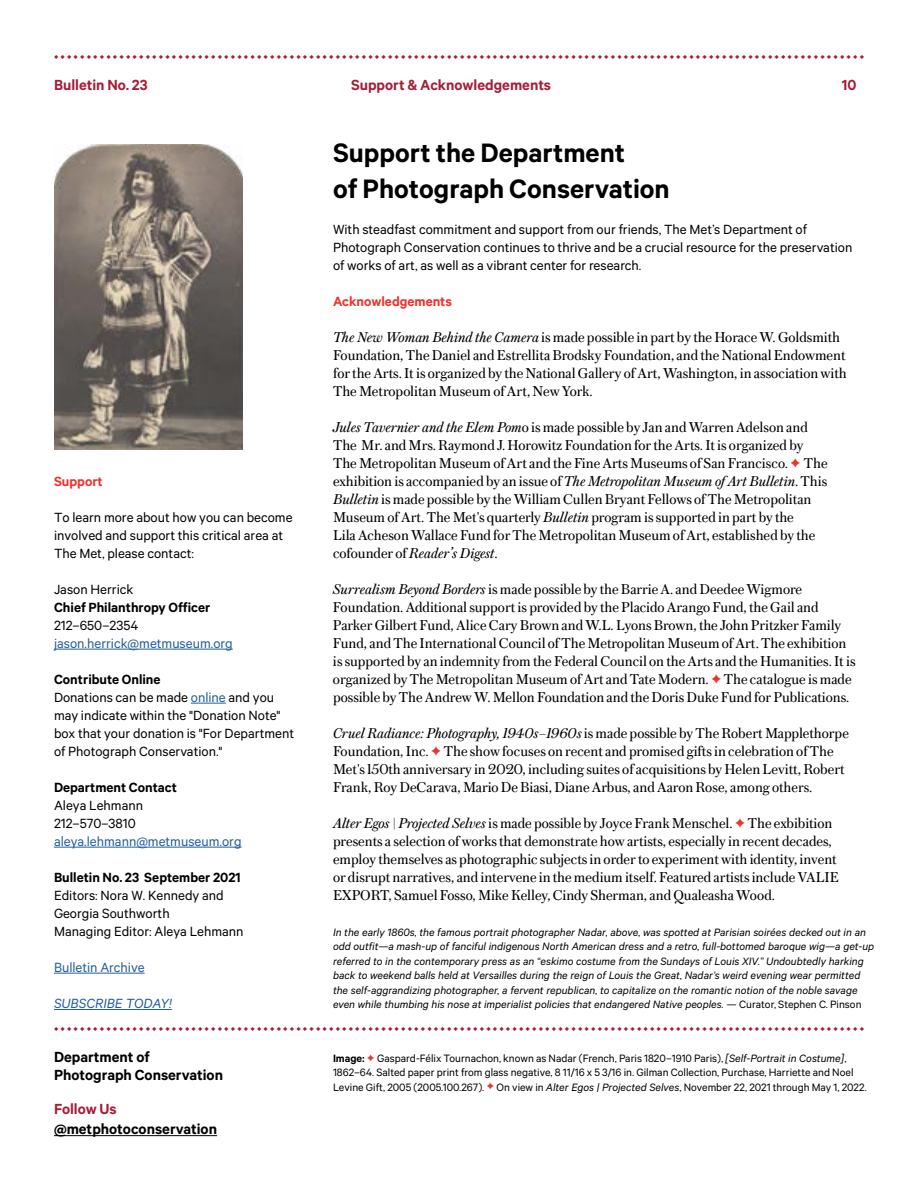
<style>
.page{position:relative;width:918px;height:1188px;background:#fff}
.page>*{position:absolute;margin:0;border:0;box-sizing:border-box;transform-origin:0 0}
.t1{font:700 30px/36px "The Met Sans Office";color:#000}
.t2{font:700 16.5px/18px "The Met Sans Office";color:#000}
.t3{font:700 16.5px "The Met Sans Office";color:#a41e37}
.t4{font:15px/18px "The Met Serif Office";color:#000}
.t5{font:15px/18px "The Met Sans Office";color:#000}
.t6{font:15px "The Met Sans Office";color:#215e9e}
.t7{font:700 15px "The Met Sans Office";color:#000}
.t8{font:700 15px "The Met Sans Office";color:#ee322d}
.t9{font:italic 15px "The Met Sans Office";color:#215e9e}
.t10{font:italic 12px/14.4px "The Met Sans Office";color:#000}
.t11{font:12px/14.4px "The Met Sans Office";color:#000}
.t12{font:700 6px "GT Alpina Betav 6";color:#a41e37}
.s1{font-weight:700}
.s2{color:#215e9e}
.s3{font-style:italic}
.s4{font-family:"GT Alpina Betav 6";font-weight:700;font-size:12px;color:#ee322d}
.s5{font-style:italic;font-size:16.5px}
.s6{font-style:normal}
.s7{font-family:"GT Alpina Betav 6";font-weight:700;font-size:9px;color:#ee322d}
</style>
<div class="page">
<hr style="left:54px;top:1135px;width:163px;height:1px;background:#000">
<hr style="left:54px;top:649px;width:179px;height:1px;background:#215e9e">
<hr style="left:191px;top:703px;width:35px;height:1px;background:#215e9e">
<hr style="left:54px;top:847px;width:188px;height:1px;background:#215e9e">
<hr style="left:54px;top:973px;width:91px;height:1px;background:#215e9e">
<hr style="left:54px;top:1009px;width:118px;height:1px;background:#215e9e">
<img style="left:54px;top:144px;width:189px;height:306px">
<p class="t12" style="left:54px;top:53px;width:812px">⬥ ⬥ ⬥ ⬥ ⬥ ⬥ ⬥ ⬥ ⬥ ⬥ ⬥ ⬥ ⬥ ⬥ ⬥ ⬥ ⬥ ⬥ ⬥ ⬥ ⬥ ⬥ ⬥ ⬥ ⬥ ⬥ ⬥ ⬥ ⬥ ⬥ ⬥ ⬥ ⬥ ⬥ ⬥ ⬥ ⬥ ⬥ ⬥ ⬥ ⬥ ⬥ ⬥ ⬥ ⬥ ⬥ ⬥ ⬥ ⬥ ⬥ ⬥ ⬥ ⬥ ⬥ ⬥ ⬥ ⬥ ⬥ ⬥ ⬥ ⬥ ⬥ ⬥ ⬥ ⬥ ⬥ ⬥ ⬥ ⬥ ⬥ ⬥ ⬥ ⬥ ⬥ ⬥ ⬥ ⬥ ⬥ ⬥ ⬥ ⬥ ⬥ ⬥ ⬥ ⬥ ⬥ ⬥ ⬥ ⬥ ⬥ ⬥ ⬥ ⬥ ⬥ ⬥ ⬥ ⬥ ⬥ ⬥ ⬥ ⬥ ⬥ ⬥ ⬥ ⬥ ⬥ ⬥ ⬥ ⬥ ⬥ ⬥ ⬥ ⬥ ⬥ ⬥ ⬥ ⬥ ⬥ ⬥ ⬥ ⬥ ⬥ ⬥ ⬥</p>
<p class="t3" style="left:54px;top:75px;width:95px">Bulletin No. 23</p>
<p class="t8" style="left:54px;top:472px;width:50px">Support</p>
<p class="t5" style="left:54px;top:508px;width:240px">To learn more about how you can become involved and support this critical area at<br>The Met, please contact:</p>
<p class="t5" style="left:54px;top:580px;width:81px">Jason Herrick</p>
<p class="t7" style="left:54px;top:598px;width:158px">Chief Philanthropy Officer</p>
<p class="t5" style="left:54px;top:616px;width:86px">212–650–2354</p>
<p class="t6" style="left:54px;top:635px;width:180px">jason.herrick@metmuseum.org</p>
<p class="t5" style="left:54px;top:670px;width:242px"><span class="s1">Contribute Online<br></span>Donations can be made <span class="s2">online</span> and you may indicate within the "Donation Note" box that your donation is "For Department of Photograph Conservation."</p>
<p class="t7" style="left:54px;top:778px;width:124px">Department Contact</p>
<p class="t5" style="left:54px;top:796px;width:91px">Aleya Lehmann<br>212–570–3810</p>
<p class="t6" style="left:54px;top:833px;width:189px">aleya.lehmann@metmuseum.org</p>
<p class="t7" style="left:54px;top:868px;width:188px">Bulletin No. 23 September 2021</p>
<p class="t5" style="left:54px;top:886px;width:191px">Editors: Nora W. Kennedy and<br>Georgia Southworth<br>Managing Editor: Aleya Lehmann</p>
<p class="t6" style="left:54px;top:959px;width:92px">Bulletin Archive</p>
<p class="t9" style="left:54px;top:995px;width:119px">SUBSCRIBE TODAY!</p>
<p class="t3" style="left:351px;top:75px;width:202px">Support &amp; Acknowledgements</p>
<p class="t3" style="left:842px;top:75px;width:16px">10</p>
<h1 class="t1" style="left:333px;top:134px;width:338px">Support the Department<br>of Photograph Conservation</h1>
<p class="t5" style="left:333px;top:220px;width:521px">With steadfast commitment and support from our friends, The Met’s Department of<br>Photograph Conservation continues to thrive and be a crucial resource for the preservation of works of art, as well as a vibrant center for research.</p>
<p class="t8" style="left:333px;top:292px;width:120px">Acknowledgements</p>
<p class="t4" style="left:333px;top:328px;width:515px"><span class="s3">The New Woman Behind the Camera</span> is made possible in part by the Horace W. Goldsmith Foundation, The Daniel and Estrellita Brodsky Foundation, and the National Endowment for the Arts. It is organized by the National Gallery of Art, Washington, in association with The Metropolitan Museum of Art, New York.</p>
<p class="t4" style="left:333px;top:418px;width:496px"><span class="s3">Jules Tavernier and the Elem Pom</span>o is made possible by Jan and Warren Adelson and The Mr. and Mrs. Raymond J. Horowitz Foundation for the Arts. It is organized by The Metropolitan Museum of Art and the Fine Arts Museums of San Francisco. <span class="s4">✦</span> The exhibition is accompanied by an issue of <span class="s3">The Metropolitan Museum of Art Bulletin</span>. This <span class="s3">Bulletin</span> is made possible by the William Cullen Bryant Fellows of The Metropolitan Museum of Art. The Met's quarterly <span class="s3">Bulletin</span> program is supported in part by the<br>Lila Acheson Wallace Fund for The Metropolitan Museum of Art, established by the cofounder of <span class="s3">Reader</span><span class="s5">’</span><span class="s3">s Digest</span>.</p>
<p class="t4" style="left:333px;top:580px;width:524px"><span class="s3">Surrealism Beyond Borders</span> is made possible by the Barrie A. and Deedee Wigmore Foundation. Additional support is provided by the Placido Arango Fund, the Gail and Parker Gilbert Fund, Alice Cary Brown and W.L. Lyons Brown, the John Pritzker Family Fund, and The International Council of The Metropolitan Museum of Art. The exhibition is supported by an indemnity from the Federal Council on the Arts and the Humanities. It is organized by The Metropolitan Museum of Art and Tate Modern. <span class="s4">✦</span> The catalogue is made possible by The Andrew W. Mellon Foundation and the Doris Duke Fund for Publications.</p>
<p class="t4" style="left:333px;top:724px;width:517px"><span class="s3">Cruel Radiance: Photography, 1940s–1960s</span> is made possible by The Robert Mapplethorpe Foundation, Inc. <span class="s4">✦</span> The show focuses on recent and promised gifts in celebration of The Met's 150th anniversary in 2020, including suites of acquisitions by Helen Levitt, Robert Frank, Roy DeCarava, Mario De Biasi, Diane Arbus, and Aaron Rose, among others.</p>
<p class="t4" style="left:333px;top:814px;width:507px"><span class="s3">Alter Egos | Projected Selves</span> is made possible by Joyce Frank Menschel. <span class="s4">✦</span> The exbibition presents a selection of works that demonstrate how artists, especially in recent decades, employ themselves as photographic subjects in order to experiment with identity, invent or disrupt narratives, and intervene in the medium itself. Featured artists include VALIE EXPORT, Samuel Fosso, Mike Kelley, Cindy Sherman, and Qualeasha Wood.</p>
<p class="t10" style="left:333px;top:925px;width:543px">In the early 1860s, the famous portrait photographer Nadar, above, was spotted at Parisian soirées decked out in an odd outfit—a mash-up of fanciful indigenous North American dress and a retro, full-bottomed baroque wig—a get-up referred to in the contemporary press as an “eskimo costume from the Sundays of Louis XIV.” Undoubtedly harking back to weekend balls held at Versailles during the reign of Louis the Great, Nadar’s weird evening wear permitted the self-aggrandizing photographer, a fervent republican, to capitalize on the romantic notion of the noble savage even while thumbing his nose at imperialist policies that endangered Native peoples. — <span class="s6">Curator, Stephen C. Pinson</span></p>
<p class="t12" style="left:54px;top:1025px;width:812px">⬥ ⬥ ⬥ ⬥ ⬥ ⬥ ⬥ ⬥ ⬥ ⬥ ⬥ ⬥ ⬥ ⬥ ⬥ ⬥ ⬥ ⬥ ⬥ ⬥ ⬥ ⬥ ⬥ ⬥ ⬥ ⬥ ⬥ ⬥ ⬥ ⬥ ⬥ ⬥ ⬥ ⬥ ⬥ ⬥ ⬥ ⬥ ⬥ ⬥ ⬥ ⬥ ⬥ ⬥ ⬥ ⬥ ⬥ ⬥ ⬥ ⬥ ⬥ ⬥ ⬥ ⬥ ⬥ ⬥ ⬥ ⬥ ⬥ ⬥ ⬥ ⬥ ⬥ ⬥ ⬥ ⬥ ⬥ ⬥ ⬥ ⬥ ⬥ ⬥ ⬥ ⬥ ⬥ ⬥ ⬥ ⬥ ⬥ ⬥ ⬥ ⬥ ⬥ ⬥ ⬥ ⬥ ⬥ ⬥ ⬥ ⬥ ⬥ ⬥ ⬥ ⬥ ⬥ ⬥ ⬥ ⬥ ⬥ ⬥ ⬥ ⬥ ⬥ ⬥ ⬥ ⬥ ⬥ ⬥ ⬥ ⬥ ⬥ ⬥ ⬥ ⬥ ⬥ ⬥ ⬥ ⬥ ⬥ ⬥ ⬥ ⬥ ⬥ ⬥</p>
<p class="t2" style="left:54px;top:1047px;width:171px">Department of<br>Photograph Conservation</p>
<p class="t3" style="left:54px;top:1099px;width:64px">Follow Us</p>
<p class="t2" style="left:54px;top:1119px;width:165px">@metphotoconservation</p>
<p class="t11" style="left:333px;top:1051px;width:535px"><span class="s1">Image:</span> <span class="s7">✦</span> Gaspard-Félix Tournachon, known as Nadar (French, Paris 1820–1910 Paris), <span class="s3">[Self-Portrait in Costume]</span>,<br>1862–64. Salted paper print from glass negative, 8 11/16 x 5 3/16 in. Gilman Collection, Purchase, Harriette and Noel<br>Levine Gift, 2005 (2005.100.267). <span class="s7">✦</span> On view in <span class="s3">Alter Egos | Projected Selves</span>, November 22, 2021 through May 1, 2022.</p>
</div>
